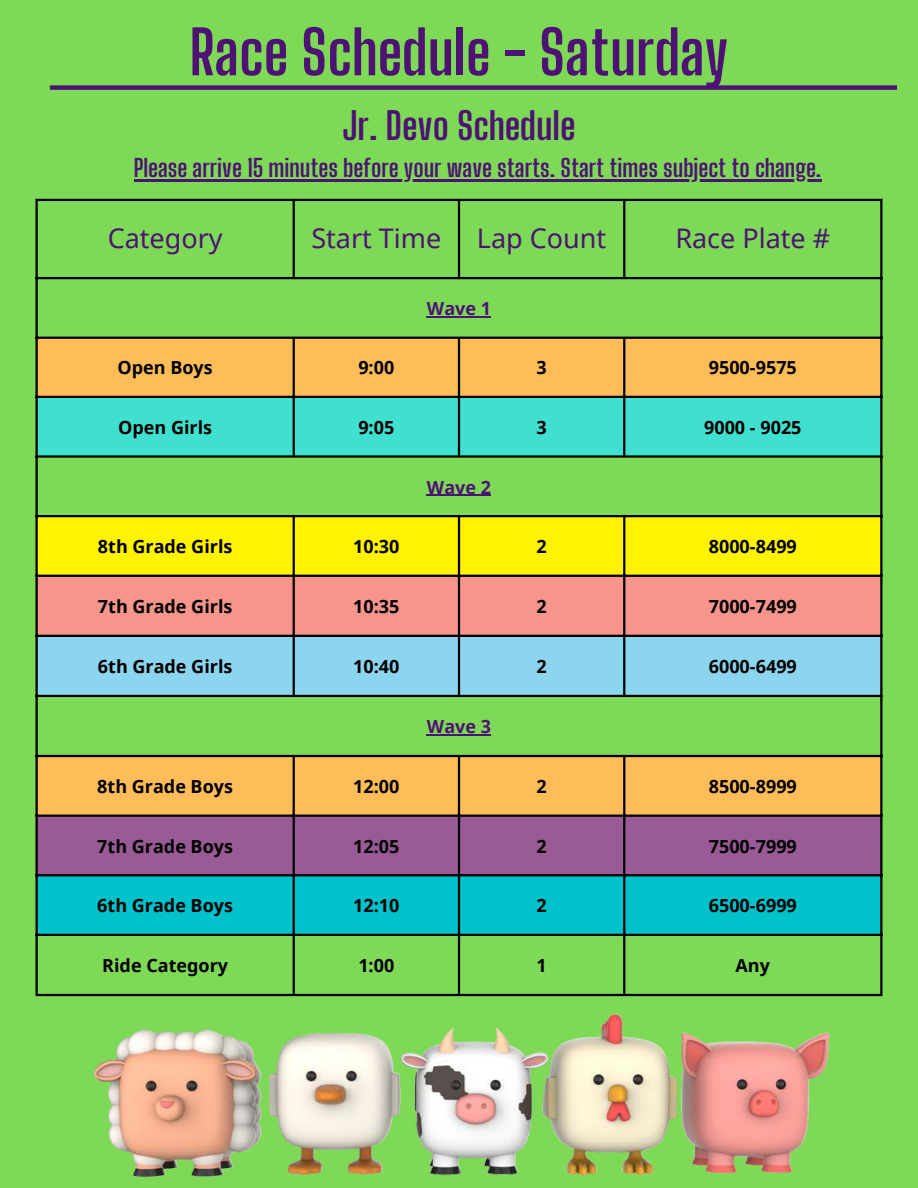
<style>
.page{position:relative;width:918px;height:1188px;background:#7ed957}
.page>*{position:absolute;margin:0;border:0;box-sizing:border-box;transform-origin:0 0}
.t1{font:700 60px "Big Shoulders Display";color:#4d1274}
.t2{font:700 37.5px "Big Shoulders Display";color:#4d1274}
.t3{font:27px "Noto Sans";color:#4d1274}
.t4{font:700 24px "Big Shoulders Display";color:#4d1274}
.t5{font:700 18px "Noto Sans";color:#000}
.t6{font:700 18px "Noto Sans";color:#4d1274}
</style>
<div class="page">
<div style="left:50px;top:85px;width:847px;height:5px;background:#4d1274"></div>
<hr style="left:134px;top:179px;width:687px;height:3px;background:#4d1274">
<img style="left:95px;top:1015px;width:735px;height:162px">
<svg style="left:38px;top:339px;width:842px;height:476px"></svg>
<div style="left:38px;top:398px;width:842px;height:57px;background:#40e0d0"></div>
<div style="left:38px;top:517px;width:842px;height:58px;background:#fff301"></div>
<div style="left:38px;top:577px;width:842px;height:58px;background:#f6958b"></div>
<div style="left:38px;top:637px;width:842px;height:58px;background:#8bd5ef"></div>
<div style="left:38px;top:817px;width:842px;height:57px;background:#995a96"></div>
<div style="left:38px;top:876px;width:842px;height:58px;background:#00c2cb"></div>
<hr style="left:427px;top:316px;width:64px;height:1px;background:#4d1274">
<hr style="left:427px;top:495px;width:64px;height:1px;background:#4d1274">
<hr style="left:427px;top:734px;width:64px;height:1px;background:#4d1274">
<hr style="left:36px;top:201px;width:2px;height:793px;background:#000">
<hr style="left:293px;top:201px;width:2px;height:76px;background:#000">
<hr style="left:293px;top:339px;width:2px;height:116px;background:#000">
<hr style="left:293px;top:517px;width:2px;height:178px;background:#000">
<hr style="left:293px;top:757px;width:2px;height:237px;background:#000">
<hr style="left:458px;top:201px;width:2px;height:76px;background:#000">
<hr style="left:458px;top:339px;width:2px;height:116px;background:#000">
<hr style="left:458px;top:517px;width:2px;height:178px;background:#000">
<hr style="left:458px;top:757px;width:2px;height:237px;background:#000">
<hr style="left:623px;top:201px;width:2px;height:76px;background:#000">
<hr style="left:623px;top:339px;width:2px;height:116px;background:#000">
<hr style="left:623px;top:517px;width:2px;height:178px;background:#000">
<hr style="left:623px;top:757px;width:2px;height:237px;background:#000">
<hr style="left:880px;top:201px;width:2px;height:793px;background:#000">
<hr style="left:36px;top:199px;width:846px;height:2px;background:#000">
<hr style="left:36px;top:277px;width:846px;height:2px;background:#000">
<hr style="left:36px;top:337px;width:846px;height:2px;background:#000">
<hr style="left:36px;top:396px;width:846px;height:2px;background:#000">
<hr style="left:36px;top:455px;width:846px;height:3px;background:#000">
<hr style="left:36px;top:515px;width:846px;height:2px;background:#000">
<hr style="left:36px;top:575px;width:846px;height:2px;background:#000">
<hr style="left:36px;top:635px;width:846px;height:2px;background:#000">
<hr style="left:36px;top:695px;width:846px;height:2px;background:#000">
<hr style="left:36px;top:755px;width:846px;height:2px;background:#000">
<hr style="left:36px;top:815px;width:846px;height:2px;background:#000">
<hr style="left:36px;top:874px;width:846px;height:2px;background:#000">
<hr style="left:36px;top:934px;width:846px;height:2px;background:#000">
<hr style="left:36px;top:994px;width:846px;height:2px;background:#000">
<h1 class="t1" style="left:190px;top:11px;width:540px">Race Schedule - Saturday</h1>
<h2 class="t2" style="left:342px;top:100px;width:235px">Jr. Devo Schedule</h2>
<h3 class="t4" style="left:134px;top:151px;width:689px">Please arrive 15 minutes before your wave starts. Start times subject to change.</h3>
<h3 class="t3" style="left:108px;top:220px;width:116px">Category</h3>
<h3 class="t3" style="left:311px;top:220px;width:131px">Start Time</h3>
<h3 class="t3" style="left:477px;top:220px;width:131px">Lap Count</h3>
<h3 class="t3" style="left:675px;top:220px;width:156px">Race Plate #</h3>
<p class="t6" style="left:427px;top:296px;width:66px">Wave 1</p>
<p class="t5" style="left:118px;top:355px;width:97px">Open Boys</p>
<p class="t5" style="left:358px;top:355px;width:38px">9:00</p>
<p class="t5" style="left:536px;top:355px;width:12px">3</p>
<p class="t5" style="left:709px;top:355px;width:90px">9500-9575</p>
<p class="t5" style="left:118px;top:415px;width:95px">Open Girls</p>
<p class="t5" style="left:358px;top:415px;width:38px">9:05</p>
<p class="t5" style="left:536px;top:415px;width:12px">3</p>
<p class="t5" style="left:704px;top:415px;width:99px">9000 - 9025</p>
<p class="t6" style="left:427px;top:474px;width:66px">Wave 2</p>
<p class="t5" style="left:98px;top:534px;width:136px">8th Grade Girls</p>
<p class="t5" style="left:353px;top:534px;width:48px">10:30</p>
<p class="t5" style="left:536px;top:534px;width:12px">2</p>
<p class="t5" style="left:709px;top:534px;width:90px">8000-8499</p>
<p class="t5" style="left:98px;top:594px;width:136px">7th Grade Girls</p>
<p class="t5" style="left:353px;top:594px;width:48px">10:35</p>
<p class="t5" style="left:536px;top:594px;width:12px">2</p>
<p class="t5" style="left:709px;top:594px;width:90px">7000-7499</p>
<p class="t5" style="left:98px;top:654px;width:136px">6th Grade Girls</p>
<p class="t5" style="left:353px;top:654px;width:48px">10:40</p>
<p class="t5" style="left:536px;top:654px;width:12px">2</p>
<p class="t5" style="left:709px;top:654px;width:90px">6000-6499</p>
<p class="t6" style="left:427px;top:714px;width:66px">Wave 3</p>
<p class="t5" style="left:97px;top:774px;width:137px">8th Grade Boys</p>
<p class="t5" style="left:353px;top:774px;width:48px">12:00</p>
<p class="t5" style="left:536px;top:774px;width:12px">2</p>
<p class="t5" style="left:709px;top:774px;width:90px">8500-8999</p>
<p class="t5" style="left:97px;top:834px;width:137px">7th Grade Boys</p>
<p class="t5" style="left:353px;top:834px;width:48px">12:05</p>
<p class="t5" style="left:536px;top:834px;width:12px">2</p>
<p class="t5" style="left:709px;top:834px;width:90px">7500-7999</p>
<p class="t5" style="left:97px;top:893px;width:137px">6th Grade Boys</p>
<p class="t5" style="left:353px;top:893px;width:48px">12:10</p>
<p class="t5" style="left:536px;top:893px;width:12px">2</p>
<p class="t5" style="left:709px;top:893px;width:90px">6500-6999</p>
<p class="t5" style="left:102px;top:953px;width:127px">Ride Category</p>
<p class="t5" style="left:358px;top:953px;width:38px">1:00</p>
<p class="t5" style="left:536px;top:953px;width:12px">1</p>
<p class="t5" style="left:736px;top:953px;width:36px">Any</p>
</div>
